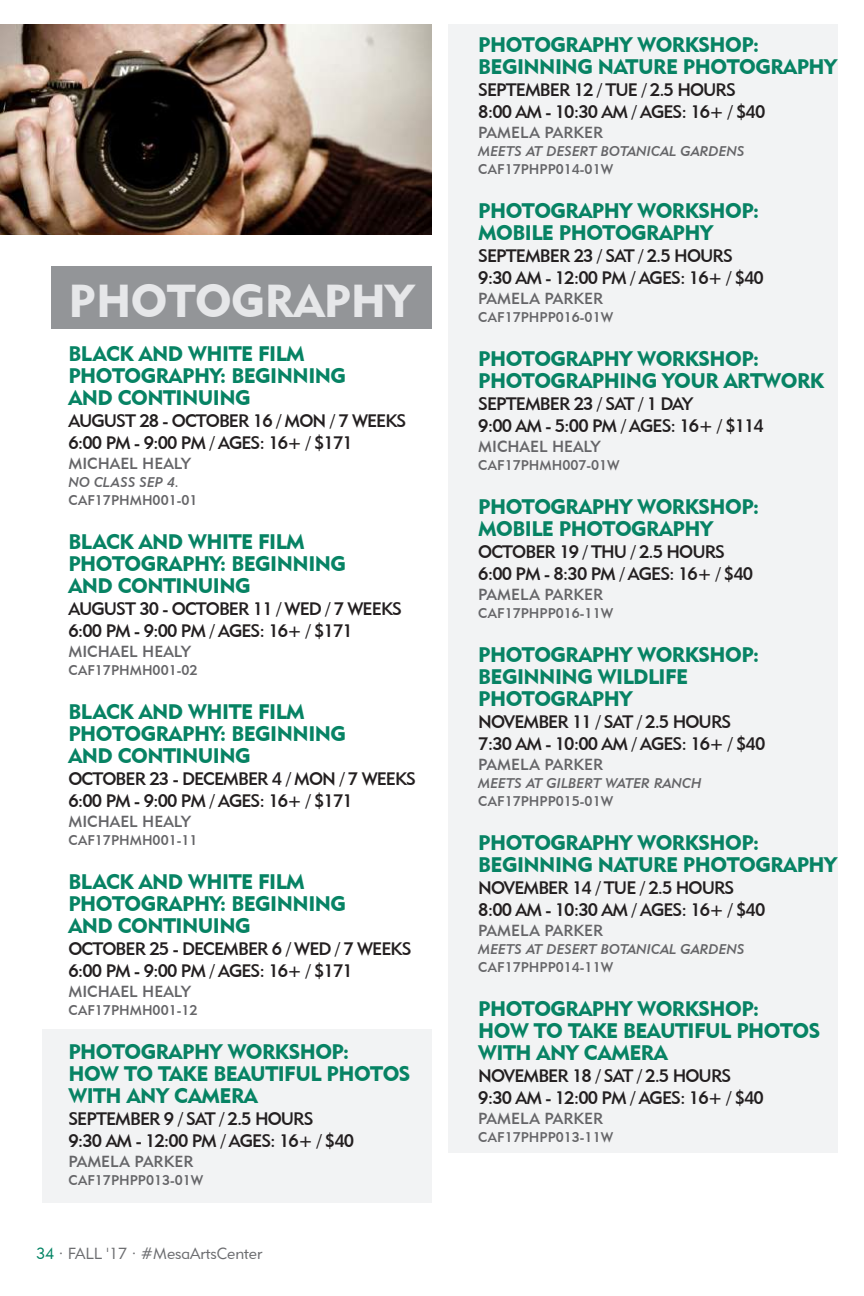
<style>
.page{position:relative;width:864px;height:1296px;background:#fff}
.page>*{position:absolute;margin:0;border:0;box-sizing:border-box;transform-origin:0 0}
.t1{font:46px "Geometric 415 BT Black A";letter-spacing:-.01em;color:#e6e7e9}
.t2{font:21px/22px "Geometric 415 BT Black A";letter-spacing:-.025em;color:#078364}
.t3{font:18px/22px "Geometric 415 BT Medium A";letter-spacing:-.05em;color:#231f20}
.t4{font:16px "Geometric 415 BT Medium A";color:#656568}
.t5{font:16px "Geometric 415 BT Lite A";color:#6c6d70}
.t6{font:14px "Geometric 415 BT Medium A";color:#656568}
.t7{font:14px "Geometric 415 BT Medium Italic A";color:#656568}
.s1{color:#018363}
</style>
<div class="page">
<div style="left:43px;top:1030px;width:389px;height:173px;background:#f2f3f4"></div>
<div style="left:448px;top:24px;width:390px;height:1129px;background:#f2f3f4"></div>
<div style="left:51px;top:266px;width:381px;height:63px;background:#939598"></div>
<img style="left:0;top:24px;width:432px;height:211px">
<h1 class="t1" style="left:68px;top:273px;width:347px">PHOTOGRAPHY</h1>
<p class="t2" style="left:68px;top:342px;width:279px">BLACK AND WHITE FILM<br>PHOTOGRAPHY: BEGINNING<br>AND CONTINUING</p>
<p class="t3" style="left:68px;top:409px;width:339px">AUGUST 28 - OCTOBER 16 / MON / 7 WEEKS<br>6:00 PM - 9:00 PM / AGES: 16+ / $171</p>
<p class="t4" style="left:68px;top:454px;width:124px">MICHAEL HEALY</p>
<p class="t7" style="left:68px;top:474px;width:112px">NO CLASS SEP 4.</p>
<p class="t6" style="left:68px;top:492px;width:131px">CAF17PHMH001-01</p>
<p class="t2" style="left:68px;top:530px;width:279px">BLACK AND WHITE FILM<br>PHOTOGRAPHY: BEGINNING<br>AND CONTINUING</p>
<p class="t3" style="left:68px;top:597px;width:335px">AUGUST 30 - OCTOBER 11 / WED / 7 WEEKS<br>6:00 PM - 9:00 PM / AGES: 16+ / $171</p>
<p class="t4" style="left:68px;top:642px;width:124px">MICHAEL HEALY</p>
<p class="t6" style="left:68px;top:662px;width:131px">CAF17PHMH001-02</p>
<p class="t2" style="left:68px;top:700px;width:279px">BLACK AND WHITE FILM<br>PHOTOGRAPHY: BEGINNING<br>AND CONTINUING</p>
<p class="t3" style="left:68px;top:767px;width:349px">OCTOBER 23 - DECEMBER 4 / MON / 7 WEEKS<br>6:00 PM - 9:00 PM / AGES: 16+ / $171</p>
<p class="t4" style="left:68px;top:812px;width:124px">MICHAEL HEALY</p>
<p class="t6" style="left:68px;top:832px;width:131px">CAF17PHMH001-11</p>
<p class="t2" style="left:68px;top:870px;width:279px">BLACK AND WHITE FILM<br>PHOTOGRAPHY: BEGINNING<br>AND CONTINUING</p>
<p class="t3" style="left:68px;top:937px;width:345px">OCTOBER 25 - DECEMBER 6 / WED / 7 WEEKS<br>6:00 PM - 9:00 PM / AGES: 16+ / $171</p>
<p class="t4" style="left:68px;top:982px;width:124px">MICHAEL HEALY</p>
<p class="t6" style="left:68px;top:1002px;width:131px">CAF17PHMH001-12</p>
<p class="t2" style="left:68px;top:1040px;width:344px">PHOTOGRAPHY WORKSHOP:<br>HOW TO TAKE BEAUTIFUL PHOTOS<br>WITH ANY CAMERA</p>
<p class="t3" style="left:68px;top:1107px;width:287px">SEPTEMBER 9 / SAT / 2.5 HOURS<br>9:30 AM - 12:00 PM / AGES: 16+ / $40</p>
<p class="t4" style="left:68px;top:1152px;width:127px">PAMELA PARKER</p>
<p class="t6" style="left:68px;top:1172px;width:136px">CAF17PHPP013-01W</p>
<p class="t5" style="left:36px;top:1244px;width:228px"><span class="s1">34</span> · FALL '17 · #MesaArtsCenter</p>
<p class="t2" style="left:478px;top:33px;width:361px">PHOTOGRAPHY WORKSHOP:<br>BEGINNING NATURE PHOTOGRAPHY</p>
<p class="t3" style="left:478px;top:78px;width:289px">SEPTEMBER 12 / TUE / 2.5 HOURS<br>8:00 AM - 10:30 AM / AGES: 16+ / $40</p>
<p class="t4" style="left:478px;top:123px;width:127px">PAMELA PARKER</p>
<p class="t7" style="left:478px;top:142px;width:268px">MEETS AT DESERT BOTANICAL GARDENS</p>
<p class="t6" style="left:478px;top:160px;width:136px">CAF17PHPP014-01W</p>
<p class="t2" style="left:478px;top:199px;width:283px">PHOTOGRAPHY WORKSHOP:<br>MOBILE PHOTOGRAPHY</p>
<p class="t3" style="left:478px;top:244px;width:287px">SEPTEMBER 23 / SAT / 2.5 HOURS<br>9:30 AM - 12:00 PM / AGES: 16+ / $40</p>
<p class="t4" style="left:478px;top:289px;width:127px">PAMELA PARKER</p>
<p class="t6" style="left:478px;top:308px;width:136px">CAF17PHPP016-01W</p>
<p class="t2" style="left:478px;top:347px;width:347px">PHOTOGRAPHY WORKSHOP:<br>PHOTOGRAPHING YOUR ARTWORK</p>
<p class="t3" style="left:478px;top:392px;width:287px">SEPTEMBER 23 / SAT / 1 DAY<br>9:00 AM - 5:00 PM / AGES: 16+ / $114</p>
<p class="t4" style="left:478px;top:437px;width:124px">MICHAEL HEALY</p>
<p class="t6" style="left:478px;top:456px;width:143px">CAF17PHMH007-01W</p>
<p class="t2" style="left:478px;top:495px;width:283px">PHOTOGRAPHY WORKSHOP:<br>MOBILE PHOTOGRAPHY</p>
<p class="t3" style="left:478px;top:540px;width:276px">OCTOBER 19 / THU / 2.5 HOURS<br>6:00 PM - 8:30 PM / AGES: 16+ / $40</p>
<p class="t4" style="left:478px;top:585px;width:127px">PAMELA PARKER</p>
<p class="t6" style="left:478px;top:604px;width:136px">CAF17PHPP016-11W</p>
<p class="t2" style="left:478px;top:643px;width:283px">PHOTOGRAPHY WORKSHOP:<br>BEGINNING WILDLIFE<br>PHOTOGRAPHY</p>
<p class="t3" style="left:478px;top:710px;width:289px">NOVEMBER 11 / SAT / 2.5 HOURS<br>7:30 AM - 10:00 AM / AGES: 16+ / $40</p>
<p class="t4" style="left:478px;top:755px;width:127px">PAMELA PARKER</p>
<p class="t7" style="left:478px;top:774px;width:225px">MEETS AT GILBERT WATER RANCH</p>
<p class="t6" style="left:478px;top:792px;width:136px">CAF17PHPP015-01W</p>
<p class="t2" style="left:478px;top:831px;width:361px">PHOTOGRAPHY WORKSHOP:<br>BEGINNING NATURE PHOTOGRAPHY</p>
<p class="t3" style="left:478px;top:876px;width:289px">NOVEMBER 14 / TUE / 2.5 HOURS<br>8:00 AM - 10:30 AM / AGES: 16+ / $40</p>
<p class="t4" style="left:478px;top:921px;width:127px">PAMELA PARKER</p>
<p class="t7" style="left:478px;top:940px;width:268px">MEETS AT DESERT BOTANICAL GARDENS</p>
<p class="t6" style="left:478px;top:958px;width:136px">CAF17PHPP014-11W</p>
<p class="t2" style="left:478px;top:997px;width:344px">PHOTOGRAPHY WORKSHOP:<br>HOW TO TAKE BEAUTIFUL PHOTOS<br>WITH ANY CAMERA</p>
<p class="t3" style="left:478px;top:1064px;width:287px">NOVEMBER 18 / SAT / 2.5 HOURS<br>9:30 AM - 12:00 PM / AGES: 16+ / $40</p>
<p class="t4" style="left:478px;top:1109px;width:127px">PAMELA PARKER</p>
<p class="t6" style="left:478px;top:1128px;width:136px">CAF17PHPP013-11W</p>
</div>
